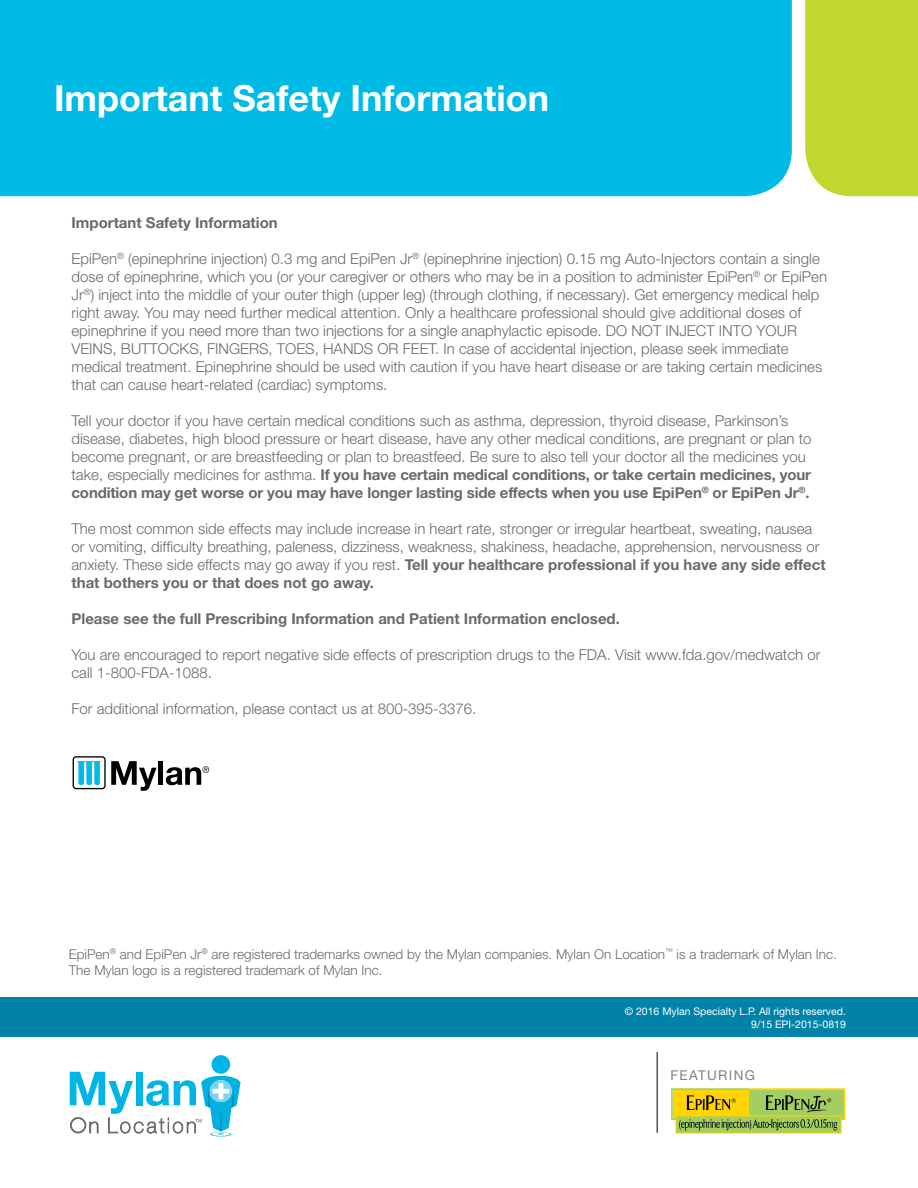
<style>
.page{position:relative;width:918px;height:1188px;background:#fff}
.page>*{position:absolute;margin:0;border:0;box-sizing:border-box;transform-origin:0 0}
.t1{font:700 36px "Helvetica Neue";color:#fff}
.t2{font:300 15px/18px "Helvetica Neue";color:#676b6a}
.t3{font:700 15px "Helvetica Neue";color:#676b6a}
.t4{font:300 13.5px/16.2px "Helvetica Neue";color:#676b6a}
.t5{font:13.5px "Helvetica Neue";letter-spacing:.1em;color:#808285}
.t6{font:10.5px/12.6px "Helvetica Neue";color:#fff;text-align:right}
.s1{font-weight:700}
</style>
<div class="page">
<div style="left:805px;top:0;width:113px;height:196px;background:#c1d72f"></div>
<div style="left:0;top:0;width:792px;height:196px;background:#00bbe5"></div>
<hr style="left:159px;top:761px;width:4px;height:24px;background:#000">
<svg style="left:73px;top:756px;width:84px;height:35px"></svg>
<svg style="left:166px;top:766px;width:43px;height:19px"></svg>
<div style="left:0;top:997px;width:918px;height:40px;background:#0082a9"></div>
<hr style="left:657px;top:1052px;width:1px;height:81px;background:#000">
<div style="left:212px;top:1055px;width:18px;height:19px;background:#00b5e5;border-radius:50%"></div>
<svg style="left:70px;top:1072px;width:170px;height:64px"></svg>
<svg style="left:671px;top:1088px;width:174px;height:46px;background:#acb93e"></svg>
<h1 class="t1" style="left:54px;top:76px;width:497px">Important Safety Information</h1>
<p class="t3" style="left:72px;top:213px;width:208px">Important Safety Information</p>
<p class="t2" style="left:72px;top:249px;width:757px">EpiPen<sup>®</sup> (epinephrine injection) 0.3 mg and EpiPen Jr<sup>®</sup> (epinephrine injection) 0.15 mg Auto-Injectors contain a single dose of epinephrine, which you (or your caregiver or others who may be in a position to administer EpiPen<sup>®</sup> or EpiPen Jr<sup>®</sup>) inject into the middle of your outer thigh (upper leg) (through clothing, if necessary). Get emergency medical help right away. You may need further medical attention. Only a healthcare professional should give additional doses of epinephrine if you need more than two injections for a single anaphylactic episode. DO NOT INJECT INTO YOUR VEINS, BUTTOCKS, FINGERS, TOES, HANDS OR FEET. In case of accidental injection, please seek immediate medical treatment. Epinephrine should be used with caution if you have heart disease or are taking certain medicines that can cause heart-related (cardiac) symptoms.</p>
<p class="t2" style="left:72px;top:411px;width:741px">Tell your doctor if you have certain medical conditions such as asthma, depression, thyroid disease, Parkinson’s disease, diabetes, high blood pressure or heart disease, have any other medical conditions, are pregnant or plan to become pregnant, or are breastfeeding or plan to breastfeed. Be sure to also tell your doctor all the medicines you take, especially medicines for asthma. <span class="s1">If you have certain medical conditions, or take certain medicines, your condition may get worse or you may have longer lasting side effects when you use EpiPen</span><sup>®</sup> <span class="s1">or EpiPen Jr</span><sup>®</sup><span class="s1">.</span></p>
<p class="t2" style="left:72px;top:519px;width:756px">The most common side effects may include increase in heart rate, stronger or irregular heartbeat, sweating, nausea or vomiting, difficulty breathing, paleness, dizziness, weakness, shakiness, headache, apprehension, nervousness or anxiety. These side effects may go away if you rest. <span class="s1">Tell your healthcare professional if you have any side effect that bothers you or that does not go away.</span></p>
<p class="t3" style="left:72px;top:609px;width:550px">Please see the full Prescribing Information and Patient Information enclosed.</p>
<p class="t2" style="left:72px;top:645px;width:750px">You are encouraged to report negative side effects of prescription drugs to the FDA. Visit www.fda.gov/medwatch or call 1-800-FDA-1088.</p>
<p class="t2" style="left:72px;top:699px;width:406px">For additional information, please contact us at 800-395-3376.</p>
<p class="t4" style="left:69px;top:946px;width:770px">EpiPen<sup>®</sup> and EpiPen Jr<sup>®</sup> are registered trademarks owned by the Mylan companies. Mylan On Location<sup>™</sup> is a trademark of Mylan Inc.<br>The Mylan logo is a registered trademark of Mylan Inc.</p>
<p class="t6" style="left:625px;top:1005px;width:223px">© 2016 Mylan Specialty L.P. All rights reserved.<br>9/15 EPI-2015-0819</p>
<p class="t5" style="left:671px;top:1067px;width:86px">FEATURING</p>
</div>
